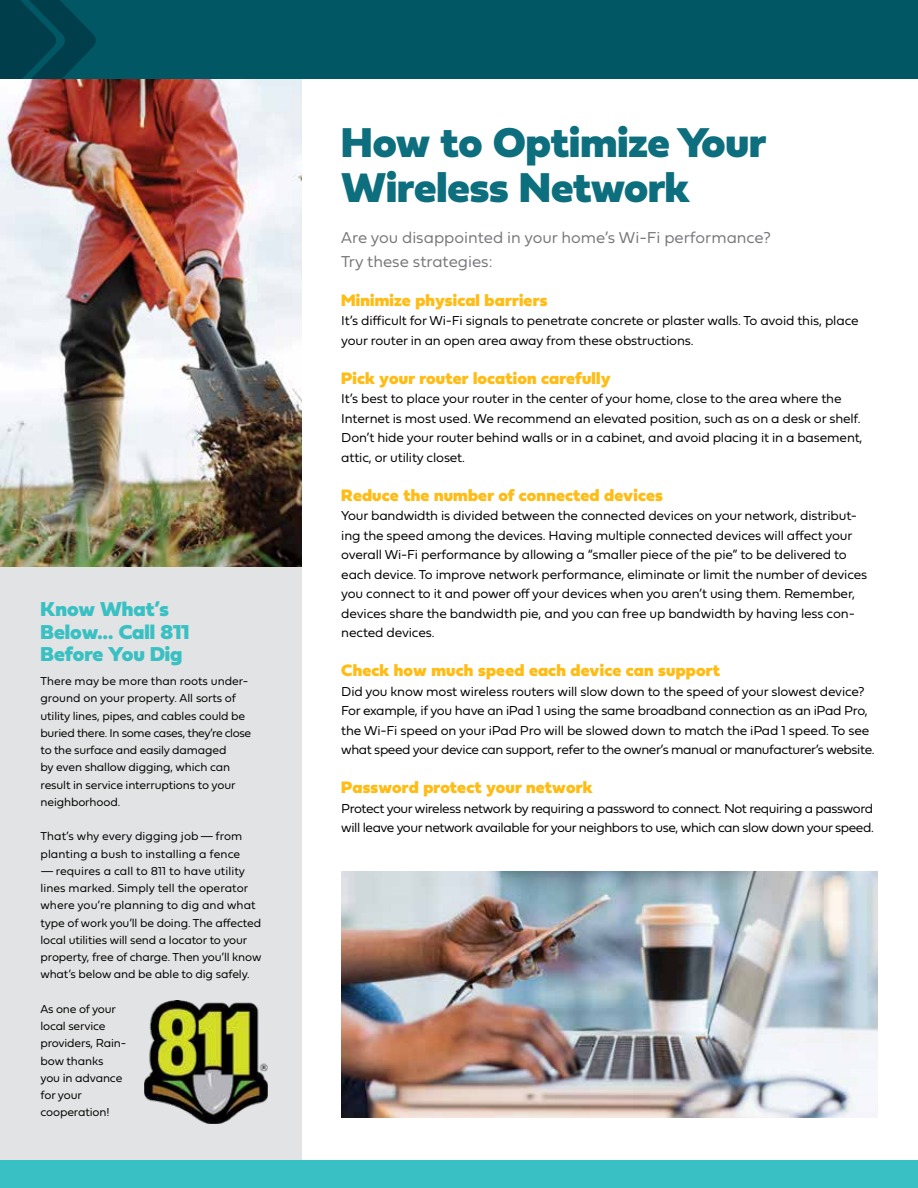
<style>
.page{position:relative;width:918px;height:1188px;background:#fff}
.page>*{position:absolute;margin:0;border:0;box-sizing:border-box;transform-origin:0 0}
.t1{font:43.5px/45px "Fieldwork Geo Black";letter-spacing:-.005em;color:#0d6e7e}
.t2{font:21px/22.5px "Fieldwork Geo Black";color:#39c0c3}
.t3{font:17.25px "Fieldwork Geo Black";letter-spacing:.01em;color:#febc15}
.t4{font:16.5px/24px "Fieldwork Geo Light";color:#77787b}
.t5{font:13.5px/19.5px "Fieldwork Geo Light";letter-spacing:-.01em;color:#000}
.t6{font:13.5px/19.5px "Fieldwork Geo Light";letter-spacing:-.03em;color:#000}
.t7{font:12px/17.2px "Fieldwork Geo Light";letter-spacing:-.01em;color:#000}
</style>
<div class="page">
<div style="left:0;top:70px;width:302px;height:1103px;background:#e2e3e4"></div>
<div style="left:97px;top:0;width:821px;height:79px;background:#015764"></div>
<svg style="left:0;top:0;width:97px;height:79px;background:#004451"></svg>
<img style="left:341px;top:872px;width:537px;height:246px">
<img style="left:0;top:79px;width:302px;height:488px">
<img style="left:144px;top:1000px;width:124px;height:123px">
<div style="left:0;top:1161px;width:918px;height:27px;background:#38c0c4"></div>
<h2 class="t2" style="left:40px;top:596px;width:151px">Know What’s<br>Below… Call 811<br>Before You Dig</h2>
<p class="t7" style="left:40px;top:672px;width:212px">There may be more than roots under&shy;ground on your property. All sorts of utility lines, pipes, and cables could be buried there. In some cases, they’re close to the surface and easily damaged<br>by even shallow digging, which can result in service interruptions to your neighborhood.</p>
<p class="t7" style="left:40px;top:827px;width:222px">That’s why every digging job—from planting a bush to installing a fence —requires a call to 811 to have utility lines marked. Simply tell the operator where you’re planning to dig and what type of work you’ll be doing. The affected local utilities will send a locator to your property, free of charge. Then you’ll know what’s below and be able to dig safely.</p>
<p class="t7" style="left:40px;top:1000px;width:87px">As one of your local service providers, Rain&shy;bow thanks you in advance for your cooperation!</p>
<h1 class="t1" style="left:341px;top:116px;width:427px">How to Optimize Your<br>Wireless Network</h1>
<p class="t4" style="left:341px;top:224px;width:431px">Are you disappointed in your home’s Wi-Fi performance?<br>Try these strategies:</p>
<p class="t3" style="left:341px;top:284px;width:208px">Minimize physical barriers</p>
<p class="t5" style="left:341px;top:310px;width:519px">It’s difficult for Wi-Fi signals to penetrate concrete or plaster walls. To avoid this, place your router in an open area away from these obstructions.</p>
<p class="t3" style="left:341px;top:362px;width:271px">Pick your router location carefully</p>
<p class="t5" style="left:341px;top:388px;width:523px">It’s best to place your router in the center of your home, close to the area where the Internet is most used. We recommend an elevated position, such as on a desk or shelf.<br>Don’t hide your router behind walls or in a cabinet, and avoid placing it in a basement, attic, or utility closet.</p>
<p class="t3" style="left:341px;top:479px;width:323px">Reduce the number of connected devices</p>
<p class="t5" style="left:341px;top:505px;width:528px">Your bandwidth is divided between the connected devices on your network, distribut&shy;ing the speed among the devices. Having multiple connected devices will affect your overall Wi-Fi performance by allowing a “smaller piece of the pie” to be delivered to each device. To improve network performance, eliminate or limit the number of devices you connect to it and power off your devices when you aren’t using them. Remember, devices share the bandwidth pie, and you can free up bandwidth by having less con&shy;nected devices.</p>
<p class="t3" style="left:341px;top:655px;width:380px">Check how much speed each device can support</p>
<p class="t5" style="left:341px;top:681px;width:535px">Did you know most wireless routers will slow down to the speed of your slowest device?<br>For example, if you have an iPad 1 using the same broadband connection as an iPad Pro, the Wi-Fi speed on your iPad Pro will be slowed down to match the iPad 1 speed. To see what speed your device can support, refer to the owner’s manual or manufacturer’s website.</p>
<p class="t3" style="left:341px;top:772px;width:253px">Password protect your network</p>
<p class="t6" style="left:341px;top:798px;width:534px">Protect your wireless network by requiring a password to connect. Not requiring a password will leave your network available for your neighbors to use, which can slow down your speed.</p>
</div>
